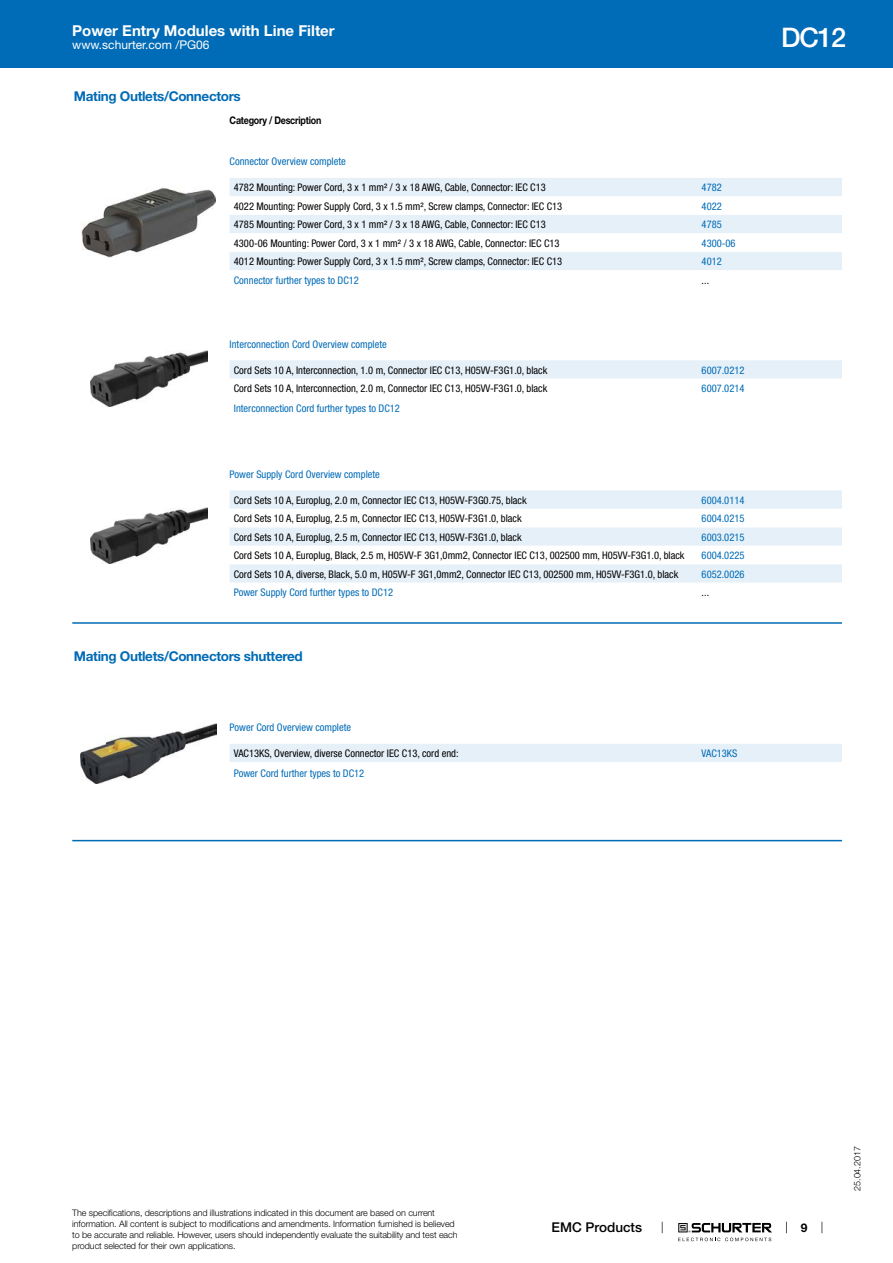
<style>
.page{position:relative;width:893px;height:1263px;background:#fff}
.page>*{position:absolute;margin:0;border:0;box-sizing:border-box;transform-origin:0 0}
.t1{font:500 27px "Helvetica Neue LT";color:#fff}
.t2{font:700 15px "Helvetica Neue LT";color:#fff}
.t3{font:700 13.5px "Helvetica Neue LT";letter-spacing:-.025em;color:#006bb6}
.t4{font:500 13.5px "Helvetica Neue LT";color:#000}
.t5{font:12px "Helvetica Neue LT";color:#fff}
.t6{font:700 12px "Helvetica Neue LT";color:#000}
.t7{font:condensed 10.5px "Helvetica Neue LT";color:#000}
.t8{font:condensed 10.5px "Helvetica Neue LT";color:#006bb6}
.t9{font:700 10.5px "Helvetica Neue LT";letter-spacing:-.025em;color:#000;scale:.85 1}
.t10{font:300 9px/10.8px "Helvetica Neue LT";letter-spacing:-.01em;color:#000}
</style>
<div class="page">
<svg style="left:678px;top:1223px;width:94px;height:18px"></svg>
<div style="left:0;top:0;width:893px;height:68px;background:#006bb6"></div>
<img style="left:82px;top:188px;width:134px;height:70px">
<div style="left:230px;top:178px;width:612px;height:18px;background:#e6f0f8"></div>
<svg style="left:230px;top:215px;width:612px;height:55px;fill:#e6f0f8"></svg>
<img style="left:90px;top:351px;width:118px;height:56px">
<div style="left:230px;top:360px;width:612px;height:19px;background:#e6f0f8"></div>
<img style="left:90px;top:507px;width:118px;height:56px">
<div style="left:230px;top:490px;width:612px;height:19px;background:#e6f0f8"></div>
<svg style="left:230px;top:527px;width:612px;height:56px;fill:#e6f0f8"></svg>
<hr style="left:72px;top:622px;width:770px;height:2px;background:#006bb6">
<img style="left:81px;top:723px;width:136px;height:60px">
<div style="left:230px;top:744px;width:612px;height:18px;background:#e6f0f8"></div>
<hr style="left:72px;top:840px;width:770px;height:1px;background:#006bb6">
<h2 class="t2" style="left:72px;top:21px;width:264px">Power Entry Modules with Line Filter</h2>
<p class="t5" style="left:72px;top:38px;width:139px">www.schurter.com /PG06</p>
<p class="t3" style="left:74px;top:88px;width:168px">Mating Outlets/Connectors</p>
<p class="t9" style="left:230px;top:114px;width:109px">Category / Description</p>
<p class="t8" style="left:230px;top:155px;width:118px">Connector Overview complete</p>
<p class="t7" style="left:234px;top:181px;width:313px">4782 Mounting: Power Cord, 3 x 1 mm² / 3 x 18 AWG, Cable, Connector: IEC C13</p>
<p class="t8" style="left:702px;top:181px;width:22px">4782</p>
<p class="t7" style="left:234px;top:200px;width:330px">4022 Mounting: Power Supply Cord, 3 x 1.5 mm², Screw clamps, Connector: IEC C13</p>
<p class="t8" style="left:702px;top:200px;width:22px">4022</p>
<p class="t7" style="left:234px;top:218px;width:313px">4785 Mounting: Power Cord, 3 x 1 mm² / 3 x 18 AWG, Cable, Connector: IEC C13</p>
<p class="t8" style="left:702px;top:218px;width:22px">4785</p>
<p class="t7" style="left:234px;top:237px;width:327px">4300-06 Mounting: Power Cord, 3 x 1 mm² / 3 x 18 AWG, Cable, Connector: IEC C13</p>
<p class="t8" style="left:702px;top:237px;width:35px">4300-06</p>
<p class="t7" style="left:234px;top:255px;width:330px">4012 Mounting: Power Supply Cord, 3 x 1.5 mm², Screw clamps, Connector: IEC C13</p>
<p class="t8" style="left:702px;top:255px;width:22px">4012</p>
<p class="t8" style="left:234px;top:274px;width:127px">Connector further types to DC12</p>
<p class="t7" style="left:702px;top:274px;width:9px">...</p>
<p class="t8" style="left:230px;top:338px;width:159px">Interconnection Cord Overview complete</p>
<p class="t7" style="left:234px;top:364px;width:315px">Cord Sets 10 A, Interconnection, 1.0 m, Connector IEC C13, H05VV-F3G1.0, black</p>
<p class="t8" style="left:702px;top:364px;width:44px">6007.0212</p>
<p class="t7" style="left:234px;top:382px;width:315px">Cord Sets 10 A, Interconnection, 2.0 m, Connector IEC C13, H05VV-F3G1.0, black</p>
<p class="t8" style="left:702px;top:382px;width:44px">6007.0214</p>
<p class="t8" style="left:234px;top:402px;width:168px">Interconnection Cord further types to DC12</p>
<p class="t8" style="left:230px;top:468px;width:152px">Power Supply Cord Overview complete</p>
<p class="t7" style="left:234px;top:494px;width:294px">Cord Sets 10 A, Europlug, 2.0 m, Connector IEC C13, H05VV-F3G0.75, black</p>
<p class="t8" style="left:702px;top:494px;width:44px">6004.0114</p>
<p class="t7" style="left:234px;top:512px;width:289px">Cord Sets 10 A, Europlug, 2.5 m, Connector IEC C13, H05VV-F3G1.0, black</p>
<p class="t8" style="left:702px;top:512px;width:44px">6004.0215</p>
<p class="t7" style="left:234px;top:531px;width:289px">Cord Sets 10 A, Europlug, 2.5 m, Connector IEC C13, H05VV-F3G1.0, black</p>
<p class="t8" style="left:702px;top:531px;width:44px">6003.0215</p>
<p class="t7" style="left:234px;top:549px;width:452px">Cord Sets 10 A, Europlug, Black, 2.5 m, H05VV-F 3G1,0mm2, Connector IEC C13, 002500 mm, H05VV-F3G1.0, black</p>
<p class="t8" style="left:702px;top:549px;width:44px">6004.0225</p>
<p class="t7" style="left:234px;top:568px;width:446px">Cord Sets 10 A, diverse, Black, 5.0 m, H05VV-F 3G1,0mm2, Connector IEC C13, 002500 mm, H05VV-F3G1.0, black</p>
<p class="t8" style="left:702px;top:568px;width:44px">6052.0026</p>
<p class="t8" style="left:234px;top:586px;width:161px">Power Supply Cord further types to DC12</p>
<p class="t7" style="left:702px;top:586px;width:9px">...</p>
<p class="t3" style="left:74px;top:647px;width:230px">Mating Outlets/Connectors shuttered</p>
<p class="t8" style="left:230px;top:721px;width:123px">Power Cord Overview complete</p>
<p class="t7" style="left:234px;top:747px;width:226px">VAC13KS, Overview, diverse Connector IEC C13, cord end:</p>
<p class="t8" style="left:702px;top:747px;width:37px">VAC13KS</p>
<p class="t8" style="left:234px;top:767px;width:132px">Power Cord further types to DC12</p>
<h1 class="t1" style="left:781px;top:21px;width:66px">DC12</h1>
<p class="t10" style="left:72px;top:1207px;width:387px">The specifications, descriptions and illustrations indicated in this document are based on current information. All content is subject to modifications and amendments. Information furnished is believed to be accurate and reliable. However, users should independently evaluate the suitability and test each product selected for their own applications.</p>
<p class="t4" style="left:552px;top:1219px;width:92px">EMC Products</p>
<p class="t6" style="left:801px;top:1220px;width:8px">9</p>
<p class="t10" style="left:852px;top:1191px;width:46px;rotate:-90deg">25.04.2017</p>
</div>
